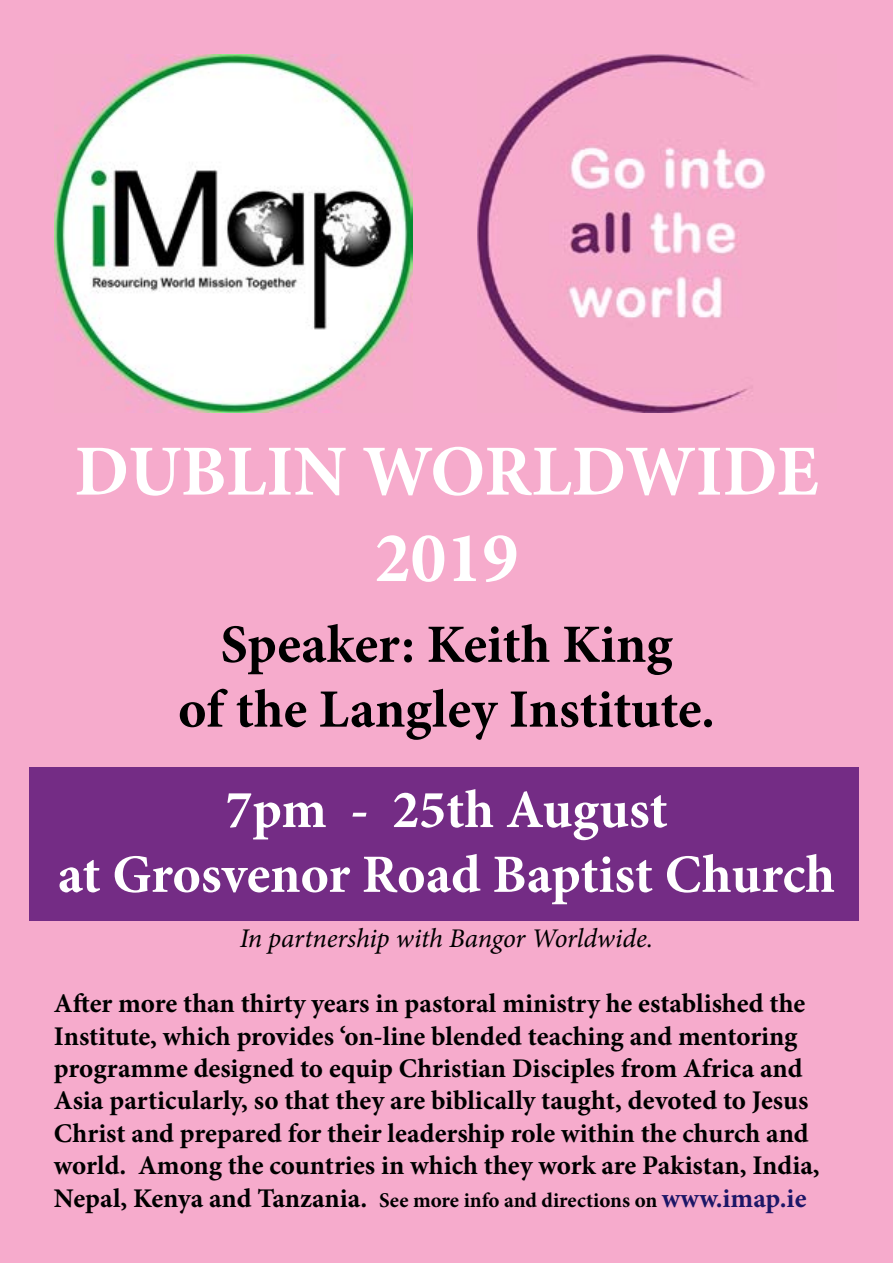
<style>
.page{position:relative;width:893px;height:1263px;background:#f6abcc}
.page>*{position:absolute;margin:0;border:0;box-sizing:border-box;transform-origin:0 0}
.t1{font:700 72px/86.4px "Minion Pro";color:#fff;text-align:center}
.t2{font:700 54px/64.8px "Minion Pro";color:#fff;text-align:center}
.t3{font:700 54px/64.8px "Minion Pro";letter-spacing:-.005em;color:#000;text-align:center}
.t4{font:700 27px/32.4px "Minion Pro";color:#000}
.t5{font:italic 27px "Minion Pro";letter-spacing:-.01em;color:#000}
.t6{font:700 21px "Minion Pro";color:#000}
.s1{font-size:27px}
.s2{font-size:27px;color:#1c1667}
</style>
<div class="page">
<img style="left:54px;top:54px;width:359px;height:359px">
<img style="left:477px;top:54px;width:289px;height:359px">
<div style="left:30px;top:767px;width:829px;height:154px;background:#742c85"></div>
<h1 class="t1" style="left:74px;top:427px;width:746px">DUBLIN WORLDWIDE<br>2019</h1>
<h2 class="t3" style="left:178px;top:611px;width:538px">Speaker: Keith King<br>of the Langley Institute.</h2>
<h2 class="t2" style="left:58px;top:777px;width:779px">7pm - 25th August<br>at Grosvenor Road Baptist Church</h2>
<p class="t5" style="left:240px;top:920px;width:415px">In partnership with Bangor Worldwide.</p>
<p class="t4" style="left:54px;top:987px;width:767px">After more than thirty years in pastoral ministry he established the Institute, which provides ‘on-line blended teaching and mentoring programme designed to equip Christian Disciples from Africa and Asia particularly, so that they are biblically taught, devoted to Jesus Christ and prepared for their leadership role within the church and world. Among the countries in which they work are Pakistan, India,</p>
<p class="t6" style="left:54px;top:1185px;width:754px"><span class="s1">Nepal, Kenya and Tanzania.</span> See more info and directions on <span class="s2">www.imap.ie</span></p>
</div>
